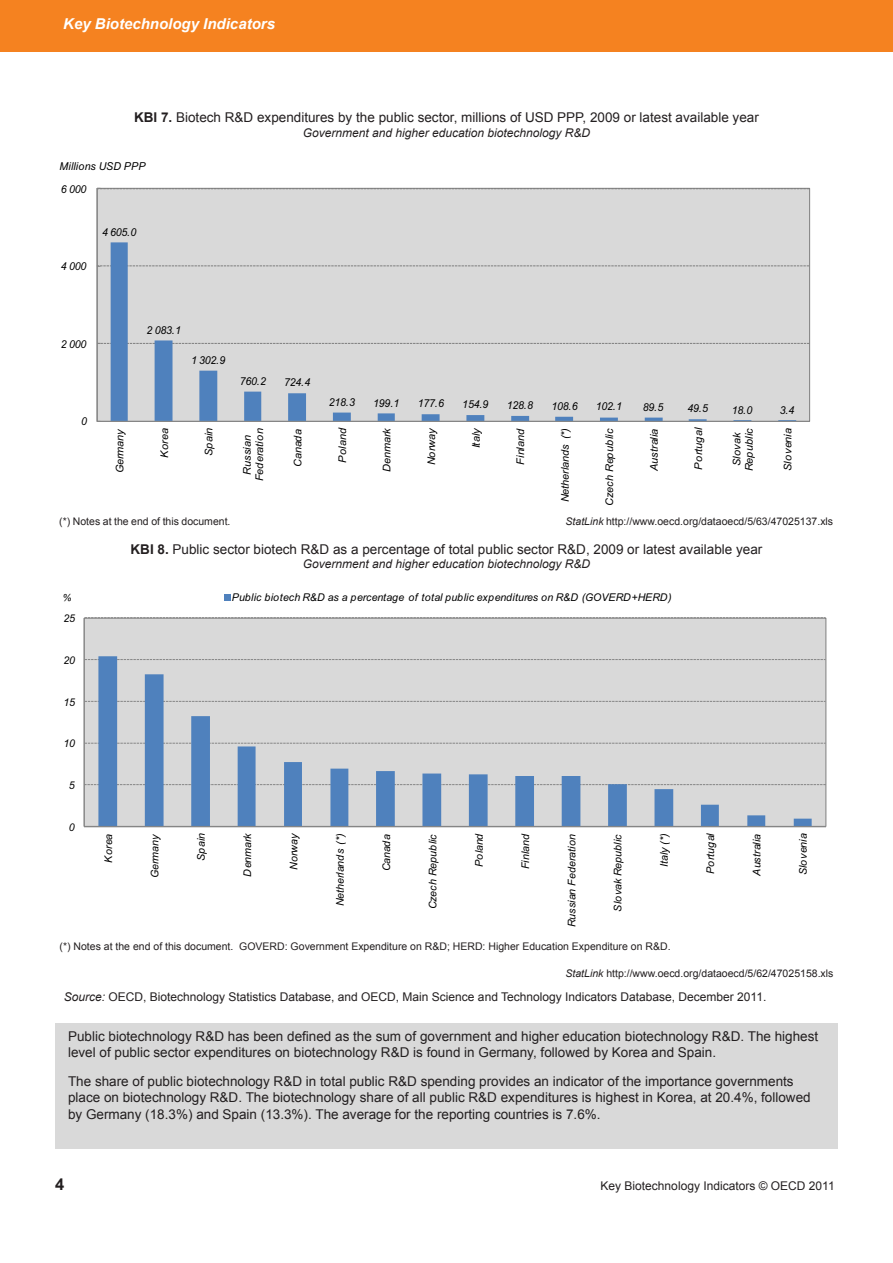
<style>
.page{position:relative;width:893px;height:1263px;background:#fff}
.page>*{position:absolute;margin:0;border:0;box-sizing:border-box;transform-origin:0 0}
.t1{font:700 16.5px "Arial";color:#231f20}
.t2{font:italic 700 15px "Arial";color:#fff}
.Figure_title{font:13.5px/16.2px "Arial";color:#231f20}
.t3{font:12px "Arial";color:#231f20}
.Figure_title-2{font:italic 12px "Arial";color:#231f20}
.t4{font:italic 10.95px "Arial";letter-spacing:-.02em;color:#000}
.t5{font:italic 10.95px "Arial";letter-spacing:.01em;color:#000}
.t6{font:italic 10.65px/12.1px "Arial";letter-spacing:-.02em;color:#000;text-align:center}
.t7{font:italic 10.65px "Arial";letter-spacing:.01em;color:#000}
.t8{font:italic 10.65px/12.1px "Arial";color:#000;text-align:center}
.t9{font:10.5px "Arial";color:#231f20}
.t10{font:italic 9.9px "Arial";color:#000}
.s1{font-weight:700}
.s2{font-style:italic}
</style>
<div class="page">
<div style="left:0;top:0;width:893px;height:52px;background:#f58220"></div>
<div style="left:55px;top:1023px;width:783px;height:125px;background:#d9d9d9"></div>
<div style="left:97px;top:189px;width:713px;height:233px;background:#d9d9d9"></div>
<svg style="left:111px;top:242px;width:685px;height:179px"></svg>
<hr style="left:97px;top:188px;width:1px;height:233px;background:#868686">
<svg style="left:98px;top:343px;width:712px;height:1px"></svg>
<svg style="left:98px;top:265px;width:711px;height:2px"></svg>
<svg style="left:98px;top:188px;width:711px;height:1px"></svg>
<hr style="left:97px;top:421px;width:713px;height:1px;background:#868686">
<div style="left:85px;top:618px;width:741px;height:210px;background:#d9d9d9"></div>
<svg style="left:86px;top:784px;width:738px;height:1px"></svg>
<svg style="left:86px;top:743px;width:738px;height:1px"></svg>
<svg style="left:86px;top:701px;width:738px;height:1px"></svg>
<svg style="left:86px;top:659px;width:738px;height:1px"></svg>
<svg style="left:85px;top:617px;width:740px;height:1px"></svg>
<svg style="left:98px;top:656px;width:714px;height:170px"></svg>
<hr style="left:84px;top:618px;width:1px;height:208px;background:#868686">
<hr style="left:84px;top:826px;width:742px;height:1px;background:#868686">
<svg style="left:224px;top:594px;width:6px;height:6px"></svg>
<p class="t2" style="left:63px;top:14px;width:213px">Key Biotechnology Indicators</p>
<p class="Figure_title" style="left:134px;top:109px;width:626px"><span class="s1">KBI 7.</span> Biotech R&amp;D expenditures by the public sector, millions of USD PPP, 2009 or latest available year</p>
<p class="Figure_title-2" style="left:303px;top:125px;width:289px">Government and higher education biotechnology R&amp;D</p>
<p class="t5" style="left:60px;top:159px;width:88px">Millions USD PPP</p>
<p class="t4" style="left:61px;top:182px;width:27px">6 000</p>
<p class="t4" style="left:61px;top:259px;width:27px">4 000</p>
<p class="t4" style="left:102px;top:225px;width:36px">4 605.0</p>
<p class="t4" style="left:61px;top:337px;width:27px">2 000</p>
<p class="t4" style="left:81px;top:414px;width:7px">0</p>
<p class="t4" style="left:147px;top:322px;width:36px">2 083.1</p>
<p class="t4" style="left:191px;top:353px;width:36px">1 302.9</p>
<p class="t4" style="left:240px;top:374px;width:28px">760.2</p>
<p class="t4" style="left:284px;top:375px;width:28px">724.4</p>
<p class="t4" style="left:329px;top:395px;width:28px">218.3</p>
<p class="t4" style="left:373px;top:395px;width:28px">199.1</p>
<p class="t4" style="left:418px;top:396px;width:28px">177.6</p>
<p class="t4" style="left:462px;top:397px;width:28px">154.9</p>
<p class="t4" style="left:507px;top:398px;width:28px">128.8</p>
<p class="t4" style="left:551px;top:399px;width:28px">108.6</p>
<p class="t4" style="left:596px;top:399px;width:28px">102.1</p>
<p class="t4" style="left:643px;top:400px;width:22px">89.5</p>
<p class="t4" style="left:687px;top:401px;width:22px">49.5</p>
<p class="t4" style="left:732px;top:402px;width:22px">18.0</p>
<p class="t4" style="left:780px;top:403px;width:16px">3.4</p>
<p class="t6" style="left:114px;top:473px;width:46px;rotate:-90deg">Germany</p>
<p class="t6" style="left:158px;top:458px;width:31px;rotate:-90deg">Korea</p>
<p class="t6" style="left:203px;top:456px;width:30px;rotate:-90deg">Spain</p>
<p class="t6" style="left:241px;top:481px;width:54px;rotate:-90deg">Russian<br>Federation</p>
<p class="t6" style="left:292px;top:467px;width:39px;rotate:-90deg">Canada</p>
<p class="t6" style="left:336px;top:463px;width:36px;rotate:-90deg">Poland</p>
<p class="t6" style="left:381px;top:472px;width:46px;rotate:-90deg">Denmark</p>
<p class="t6" style="left:425px;top:465px;width:39px;rotate:-90deg">Norway</p>
<p class="t6" style="left:470px;top:448px;width:22px;rotate:-90deg">Italy</p>
<p class="t6" style="left:514px;top:465px;width:37px;rotate:-90deg">Finland</p>
<p class="t6" style="left:559px;top:502px;width:76px;rotate:-90deg">Netherlands (*)</p>
<p class="t6" style="left:603px;top:505px;width:78px;rotate:-90deg">Czech Republic</p>
<p class="t6" style="left:648px;top:471px;width:44px;rotate:-90deg">Australia</p>
<p class="t6" style="left:692px;top:470px;width:44px;rotate:-90deg">Portugal</p>
<p class="t8" style="left:731px;top:471px;width:45px;rotate:-90deg">Slovak<br>Republic</p>
<p class="t6" style="left:781px;top:471px;width:44px;rotate:-90deg">Slovenia</p>
<p class="t9" style="left:59px;top:514px;width:173px">(*) Notes at the end of this document.</p>
<p class="t9" style="left:566px;top:514px;width:269px"><span class="s2">StatLink</span> http://www.oecd.org/dataoecd/5/63/47025137.xls</p>
<p class="Figure_title" style="left:131px;top:541px;width:633px"><span class="s1">KBI 8.</span> Public sector biotech R&amp;D as a percentage of total public sector R&amp;D, 2009 or latest available year</p>
<p class="Figure_title-2" style="left:303px;top:556px;width:289px">Government and higher education biotechnology R&amp;D</p>
<p class="t10" style="left:63px;top:591px;width:10px">%</p>
<p class="t7" style="left:232px;top:590px;width:441px">Public biotech R&amp;D as a percentage of total public expenditures on R&amp;D (GOVERD+HERD)</p>
<p class="t6" style="left:63px;top:612px;width:13px">25</p>
<p class="t6" style="left:63px;top:654px;width:13px">20</p>
<p class="t6" style="left:63px;top:696px;width:13px">15</p>
<p class="t6" style="left:63px;top:737px;width:13px">10</p>
<p class="t6" style="left:69px;top:779px;width:7px">5</p>
<p class="t6" style="left:69px;top:821px;width:7px">0</p>
<p class="t6" style="left:102px;top:862px;width:30px;rotate:-90deg">Korea</p>
<p class="t6" style="left:149px;top:878px;width:45px;rotate:-90deg">Germany</p>
<p class="t6" style="left:195px;top:861px;width:30px;rotate:-90deg">Spain</p>
<p class="t6" style="left:241px;top:877px;width:45px;rotate:-90deg">Denmark</p>
<p class="t6" style="left:288px;top:870px;width:38px;rotate:-90deg">Norway</p>
<p class="t6" style="left:334px;top:906px;width:74px;rotate:-90deg">Netherlands (*)</p>
<p class="t6" style="left:380px;top:871px;width:39px;rotate:-90deg">Canada</p>
<p class="t6" style="left:427px;top:909px;width:77px;rotate:-90deg">Czech Republic</p>
<p class="t6" style="left:473px;top:867px;width:36px;rotate:-90deg">Poland</p>
<p class="t6" style="left:519px;top:869px;width:37px;rotate:-90deg">Finland</p>
<p class="t6" style="left:565px;top:927px;width:95px;rotate:-90deg">Russian Federation</p>
<p class="t8" style="left:612px;top:912px;width:79px;rotate:-90deg">Slovak Republic</p>
<p class="t6" style="left:658px;top:867px;width:35px;rotate:-90deg">Italy (*)</p>
<p class="t6" style="left:704px;top:874px;width:43px;rotate:-90deg">Portugal</p>
<p class="t6" style="left:751px;top:876px;width:43px;rotate:-90deg">Australia</p>
<p class="t6" style="left:797px;top:875px;width:43px;rotate:-90deg">Slovenia</p>
<p class="t9" style="left:60px;top:939px;width:613px">(*) Notes at the end of this document. GOVERD: Government Expenditure on R&amp;D; HERD: Higher Education Expenditure on R&amp;D.</p>
<p class="t9" style="left:565px;top:966px;width:269px"><span class="s2">StatLink</span> http://www.oecd.org/dataoecd/5/62/47025158.xls</p>
<p class="t3" style="left:64px;top:989px;width:704px"><span class="s2">Source:</span> OECD, Biotechnology Statistics Database, and OECD, Main Science and Technology Indicators Database, December 2011.</p>
<p class="Figure_title" style="left:68px;top:1028px;width:752px">Public biotechnology R&amp;D has been defined as the sum of government and higher education biotechnology R&amp;D. The highest level of public sector expenditures on biotechnology R&amp;D is found in Germany, followed by Korea and Spain.</p>
<p class="Figure_title" style="left:68px;top:1073px;width:744px">The share of public biotechnology R&amp;D in total public R&amp;D spending provides an indicator of the importance governments place on biotechnology R&amp;D. The biotechnology share of all public R&amp;D expenditures is highest in Korea, at 20.4%, followed by Germany (18.3%) and Spain (13.3%). The average for the reporting countries is 7.6%.</p>
<p class="t1" style="left:55px;top:1173px;width:11px">4</p>
<p class="t3" style="left:601px;top:1177px;width:236px">Key Biotechnology Indicators © OECD 2011</p>
</div>
